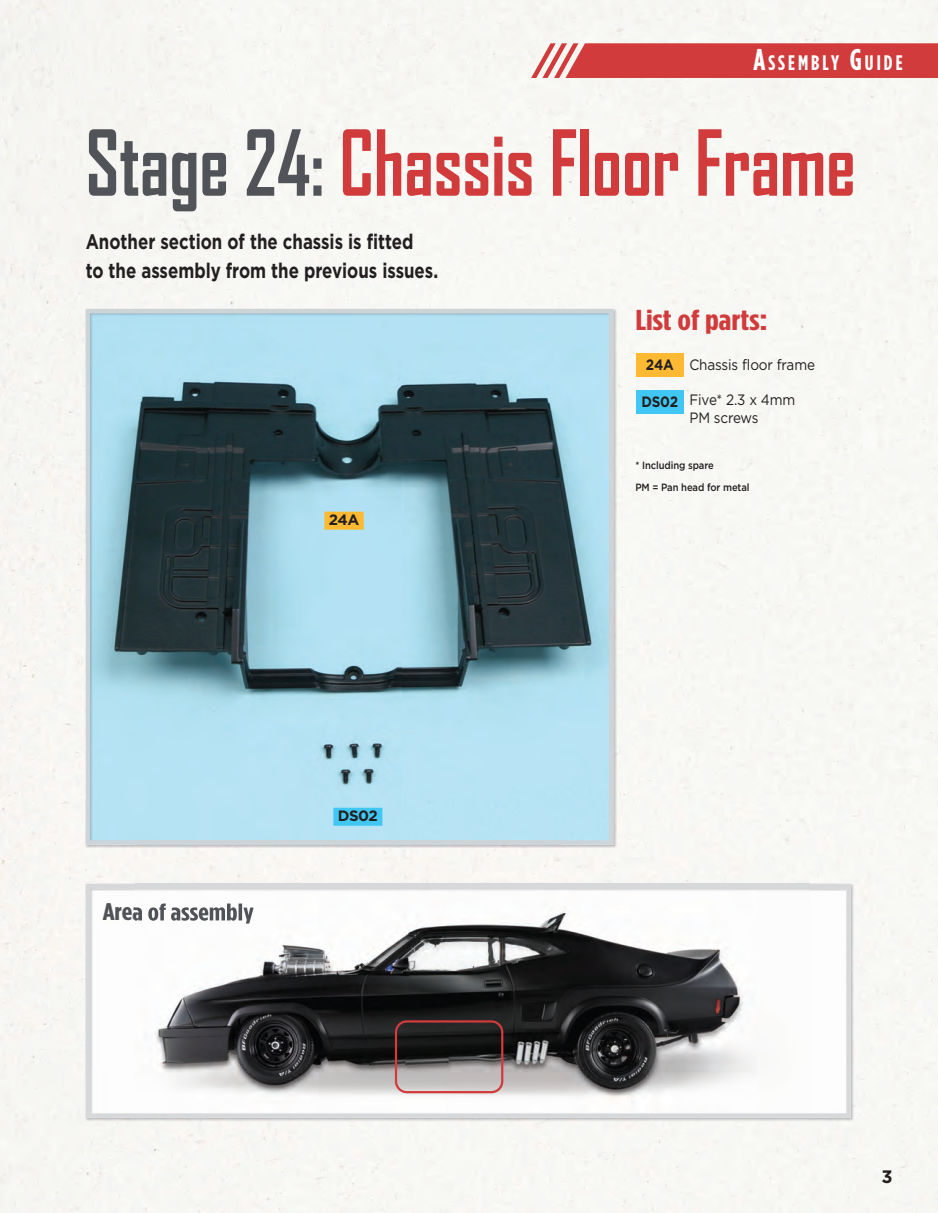
<style>
.page{position:relative;width:938px;height:1213px;background:#fff}
.page>*{position:absolute;margin:0;border:0;box-sizing:border-box;transform-origin:0 0}
.t1{font:700 87px "Agency FB";color:#d13b3b;scale:.85 1}
.t2{font:700 28.8px "Gotham Condensed";color:#d13b3b;scale:1.25 1}
.t3{font:700 21px/28.5px "Gotham";color:#231f20;scale:.8 1}
.t4{font:700 21px "Gotham Condensed";letter-spacing:.145em;color:#fff}
.t5{font:700 18px "Gotham";color:#231f20}
.t6{font:15px/18px "Gotham";letter-spacing:-.01em;color:#231f20;scale:.9 1}
.t7{font:700 15px "Gotham";letter-spacing:-.03em;color:#231f20;scale:.9 1}
.t8{font:700 15px "Gotham";letter-spacing:-.03em;color:#231f20}
.t9{font:500 10.5px/22.2px "Gotham";letter-spacing:-.01em;color:#231f20;scale:.9 1}
.s1{font-size:30px}
.s2{color:#505357}
</style>
<div class="page">
<div style="left:682px;top:0;width:255px;height:795px;background:#f7f7f4"></div>
<div style="left:0;top:256px;width:575px;height:54px;background:#f7f7f4"></div>
<div style="left:636px;top:390px;width:47px;height:24px;background:#40c7f4"></div>
<img style="left:564px;top:308px;width:53px;height:540px">
<img style="left:85px;top:308px;width:479px;height:49px">
<img style="left:85px;top:800px;width:479px;height:48px">
<img style="left:85px;top:357px;width:1px;height:443px">
<img style="left:138px;top:363px;width:422px;height:477px">
<img style="left:86px;top:309px;width:527px;height:54px">
<img style="left:86px;top:362px;width:52px;height:483px">
<img style="left:560px;top:362px;width:53px;height:483px">
<div style="left:138px;top:840px;width:423px;height:5px;background:#cdd4d8"></div>
<img style="left:803px;top:883px;width:51px;height:239px">
<img style="left:800px;top:884px;width:50px;height:234px">
<img style="left:86px;top:1071px;width:714px;height:47px">
<img style="left:86px;top:884px;width:49px;height:187px">
<div style="left:636px;top:353px;width:47px;height:24px;background:#fdb931"></div>
<div style="left:324px;top:512px;width:39px;height:18px;background:#fdb931"></div>
<div style="left:333px;top:808px;width:49px;height:18px;background:#40c7f4"></div>
<img style="left:135px;top:857px;width:674px;height:255px">
<img style="left:135px;top:903px;width:118px;height:20px">
<div style="left:395px;top:1020px;width:108px;height:73px;border:2px solid #d13b3b;border-radius:11px"></div>
<svg style="left:531px;top:43px;width:406px;height:35px;background:#d34949"></svg>
<p class="t4" style="left:753px;top:51px;width:151px"><span class="s1">A</span>SSEMBLY <span class="s1">G</span>UIDE</p>
<h1 class="t1" style="left:86px;top:115px;width:907px"><span class="s2">Stage 24:</span> Chassis Floor Frame</h1>
<p class="t3" style="left:86px;top:227px;width:442px">Another section of the chassis is fitted<br>to the assembly from the previous issues.</p>
<p class="t8" style="left:329px;top:510px;width:32px">24A</p>
<p class="t8" style="left:338px;top:806px;width:41px">DS02</p>
<h2 class="t2" style="left:635px;top:304px;width:107px">List of parts:</h2>
<p class="t6" style="left:689px;top:356px;width:141px">Chassis floor frame</p>
<p class="t6" style="left:689px;top:391px;width:119px">Five* 2.3 x 4mm<br>PM screws</p>
<p class="t9" style="left:635px;top:454px;width:128px">* Including spare<br>PM = Pan head for metal</p>
<p class="t7" style="left:645px;top:354px;width:33px">24A</p>
<p class="t7" style="left:641px;top:392px;width:42px">DS02</p>
<p class="t5" style="left:881px;top:1165px;width:13px">3</p>
</div>
